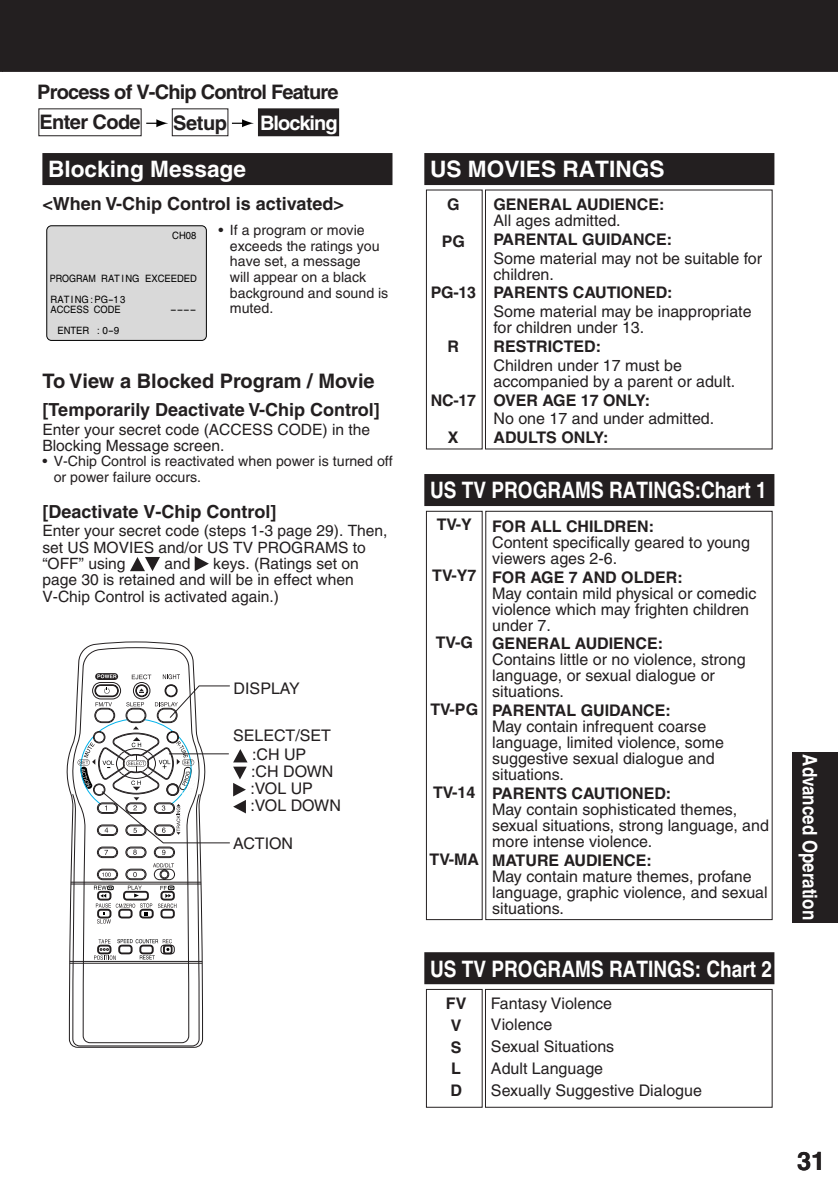
<style>
.page{position:relative;width:838px;height:1189px;background:#fff}
.page>*{position:absolute;margin:0;border:0;box-sizing:border-box;transform-origin:0 0}
.t1{font:700 25.6px "Helvetica";color:#231f20}
.t2{font:700 22.6px "Helvetica";color:#fff;scale:.84 1}
.t3{font:700 22.6px "Helvetica";color:#fff}
.t4{font:700 20px/30.8px "Helvetica";letter-spacing:-.03em;color:#231f20}
.t5{font:700 20px "Helvetica";color:#231f20}
.t6{font:700 20px "Helvetica";color:#fff;scale:.85 1}
.t7{font:700 20px "Helvetica";letter-spacing:-.05em;color:#fff}
.t8{font:700 18px "Helvetica";color:#231f20}
.t9{font:16px/16px "Helvetica";color:#231f20}
.t10{font:700 16px/21.8px "Helvetica";color:#231f20}
.t11{font:15.6px/16.2px "Helvetica";color:#231f20}
.t12{font:14.2px/15.6px "Helvetica";color:#231f20}
.t13{font:10.2px/10.2px "Helvetica";color:#000;scale:.93 1}
.t14{font:10.2px "Helvetica";color:#000;scale:.88 1}
.t15{font:10.2px "Helvetica";color:#000;scale:1.96 1}
</style>
<div class="page">
<div style="left:5px;top:0;width:832px;height:72px;background:#231f20"></div>
<div style="left:791px;top:752px;width:46px;height:170px;background:#231f20"></div>
<svg style="left:425px;top:189px;width:347px;height:261px"></svg>
<svg style="left:425px;top:988px;width:347px;height:120px"></svg>
<svg style="left:425px;top:510px;width:347px;height:410px"></svg>
<div style="left:424px;top:952px;width:350px;height:32px;background:#231f20"></div>
<div style="left:42px;top:153px;width:350px;height:32px;background:#231f20"></div>
<svg style="left:130px;top:557px;width:30px;height:14px"></svg>
<svg style="left:195px;top:556px;width:14px;height:15px"></svg>
<div style="left:258px;top:109px;width:80px;height:27px;background:#231f20"></div>
<div style="left:258px;top:108px;width:81px;height:28px;border:1px solid #231f20"></div>
<div style="left:424px;top:474px;width:350px;height:32px;background:#231f20"></div>
<div style="left:424px;top:153px;width:350px;height:32px;background:#231f20"></div>
<div style="left:46px;top:225px;width:161px;height:116px;background:#d9d9d9;border:1px solid #000;border-radius:5px"></div>
<svg style="left:38px;top:108px;width:216px;height:29px"></svg>
<svg style="left:66px;top:641px;width:138px;height:407px"></svg>
<svg style="left:69px;top:673px;width:178px;height:291px"></svg>
<svg style="left:0;top:0;width:5px;height:72px"></svg>
<p class="t4" style="left:173px;top:78px;width:167px;text-indent:-136px">Process of V-Chip Control Feature<br>Setup</p>
<p class="t4" style="left:39px;top:109px;width:103px">Enter Code</p>
<p class="t7" style="left:260px;top:116px;width:79px">Blocking</p>
<h2 class="t3" style="left:48px;top:161px;width:199px">Blocking Message</h2>
<p class="t8" style="left:42px;top:197px;width:303px">&lt;When V-Chip Control is activated&gt;</p>
<p class="t13" style="left:172px;top:231px;width:27px">CH08</p>
<p class="t14" style="left:50px;top:275px;width:169px">PROGRAM RATI NG EXCEEDED</p>
<p class="t13" style="left:51px;top:295px;width:82px">RATI NG:PG-1 3<br>ACCESS CODE</p>
<p class="t13" style="left:57px;top:327px;width:68px">ENTER : 0-9</p>
<p class="t15" style="left:170px;top:305px;width:15px">----</p>
<p class="t12" style="left:230px;top:224px;width:160px;text-indent:-11px">• If a program or movie exceeds the ratings you have set, a message<br>will appear on a black background and sound is muted.</p>
<p class="t5" style="left:42px;top:374px;width:334px">To View a Blocked Program / Movie</p>
<p class="t8" style="left:42px;top:403px;width:339px">[Temporarily Deactivate V-Chip Control]</p>
<p class="t11" style="left:42px;top:423px;width:329px">Enter your secret code (ACCESS CODE) in the<br>Blocking Message screen.</p>
<p class="t12" style="left:54px;top:455px;width:340px;text-indent:-11px">• V-Chip Control is reactivated when power is turned off or power failure occurs.</p>
<p class="t8" style="left:42px;top:505px;width:236px">[Deactivate V-Chip Control]</p>
<p class="t11" style="left:42px;top:524px;width:346px">Enter your secret code (steps 1-3 page 29). Then, set US MOVIES and/or US TV PROGRAMS to “OFF” using</p>
<p class="t11" style="left:42px;top:557px;width:318px;text-indent:171px">keys. (Ratings set on page 30 is retained and will be in effect when<br>V-Chip Control is activated again.)</p>
<p class="t11" style="left:164px;top:557px;width:28px">and</p>
<p class="t9" style="left:233px;top:682px;width:67px">DISPLAY</p>
<p class="t9" style="left:233px;top:727px;width:99px;line-height:19.2px;text-align:center">SELECT/SET :CH UP</p>
<p class="t9" style="left:250px;top:764px;width:92px;line-height:17px">:CH DOWN :VOL UP :VOL DOWN</p>
<p class="t9" style="left:233px;top:837px;width:61px">ACTION</p>
<h2 class="t3" style="left:430px;top:161px;width:236px">US MOVIES RATINGS</h2>
<p class="t10" style="left:447px;top:195px;width:14px">G</p>
<p class="t10" style="left:441px;top:232px;width:25px">PG</p>
<p class="t10" style="left:431px;top:283px;width:46px">PG-13</p>
<p class="t10" style="left:447px;top:337px;width:13px">R</p>
<p class="t10" style="left:431px;top:390px;width:46px">NC-17</p>
<p class="t10" style="left:447px;top:428px;width:12px">X</p>
<p class="t10" style="left:493px;top:195px;width:172px">GENERAL AUDIENCE:</p>
<p class="t9" style="left:493px;top:214px;width:129px">All ages admitted.</p>
<p class="t10" style="left:493px;top:230px;width:180px">PARENTAL GUIDANCE:</p>
<p class="t9" style="left:493px;top:251px;width:270px">Some material may not be suitable for children.</p>
<p class="t10" style="left:493px;top:283px;width:180px">PARENTS CAUTIONED:</p>
<p class="t9" style="left:493px;top:305px;width:259px">Some material may be inappropriate for children under 13.</p>
<p class="t10" style="left:493px;top:337px;width:109px">RESTRICTED:</p>
<p class="t9" style="left:493px;top:359px;width:243px">Children under 17 must be accompanied by a parent or adult.</p>
<p class="t10" style="left:493px;top:391px;width:158px">OVER AGE 17 ONLY:</p>
<p class="t9" style="left:493px;top:412px;width:222px">No one 17 and under admitted.</p>
<p class="t10" style="left:493px;top:428px;width:116px">ADULTS ONLY:</p>
<h2 class="t2" style="left:430px;top:482px;width:402px">US TV PROGRAMS RATINGS:Chart 1</h2>
<p class="t10" style="left:436px;top:515px;width:37px">TV-Y</p>
<p class="t10" style="left:432px;top:566px;width:46px">TV-Y7</p>
<p class="t10" style="left:435px;top:633px;width:38px">TV-G</p>
<p class="t10" style="left:430px;top:700px;width:49px">TV-PG</p>
<p class="t10" style="left:433px;top:782px;width:44px">TV-14</p>
<p class="t10" style="left:429px;top:849px;width:51px">TV-MA</p>
<p class="t10" style="left:492px;top:517px;width:163px">FOR ALL CHILDREN:</p>
<p class="t9" style="left:492px;top:536px;width:259px">Content specifi cally geared to young viewers ages 2-6.</p>
<p class="t10" style="left:492px;top:567px;width:192px">FOR AGE 7 AND OLDER:</p>
<p class="t9" style="left:492px;top:586px;width:265px">May contain mild physical or comedic violence which may frighten children under 7.</p>
<p class="t10" style="left:492px;top:634px;width:172px">GENERAL AUDIENCE:</p>
<p class="t9" style="left:492px;top:653px;width:255px">Contains little or no violence, strong language, or sexual dialogue or situations.</p>
<p class="t10" style="left:492px;top:701px;width:180px">PARENTAL GUIDANCE:</p>
<p class="t9" style="left:492px;top:720px;width:233px">May contain infrequent coarse language, limited violence, some suggestive sexual dialogue and situations.</p>
<p class="t10" style="left:492px;top:784px;width:180px">PARENTS CAUTIONED:</p>
<p class="t9" style="left:492px;top:803px;width:278px">May contain sophisticated themes, sexual situations, strong language, and more intense violence.</p>
<p class="t10" style="left:492px;top:851px;width:161px">MATURE AUDIENCE:</p>
<p class="t9" style="left:492px;top:870px;width:277px">May contain mature themes, profane language, graphic violence, and sexual situations.</p>
<h2 class="t2" style="left:430px;top:960px;width:408px">US TV PROGRAMS RATINGS: Chart 2</h2>
<p class="t10" style="left:446px;top:994px;width:22px">FV<br>V<br>S<br>L<br>D</p>
<p class="t9" style="left:491px;top:994px;width:212px;line-height:21.6px">Fantasy Violence<br>Violence<br>Sexual Situations<br>Adult Language<br>Sexually Suggestive Dialogue</p>
<p class="t6" style="left:816px;top:754px;width:196px;rotate:90deg">Advanced Operation</p>
<h1 class="t1" style="left:796px;top:1152px;width:30px">31</h1>
</div>
